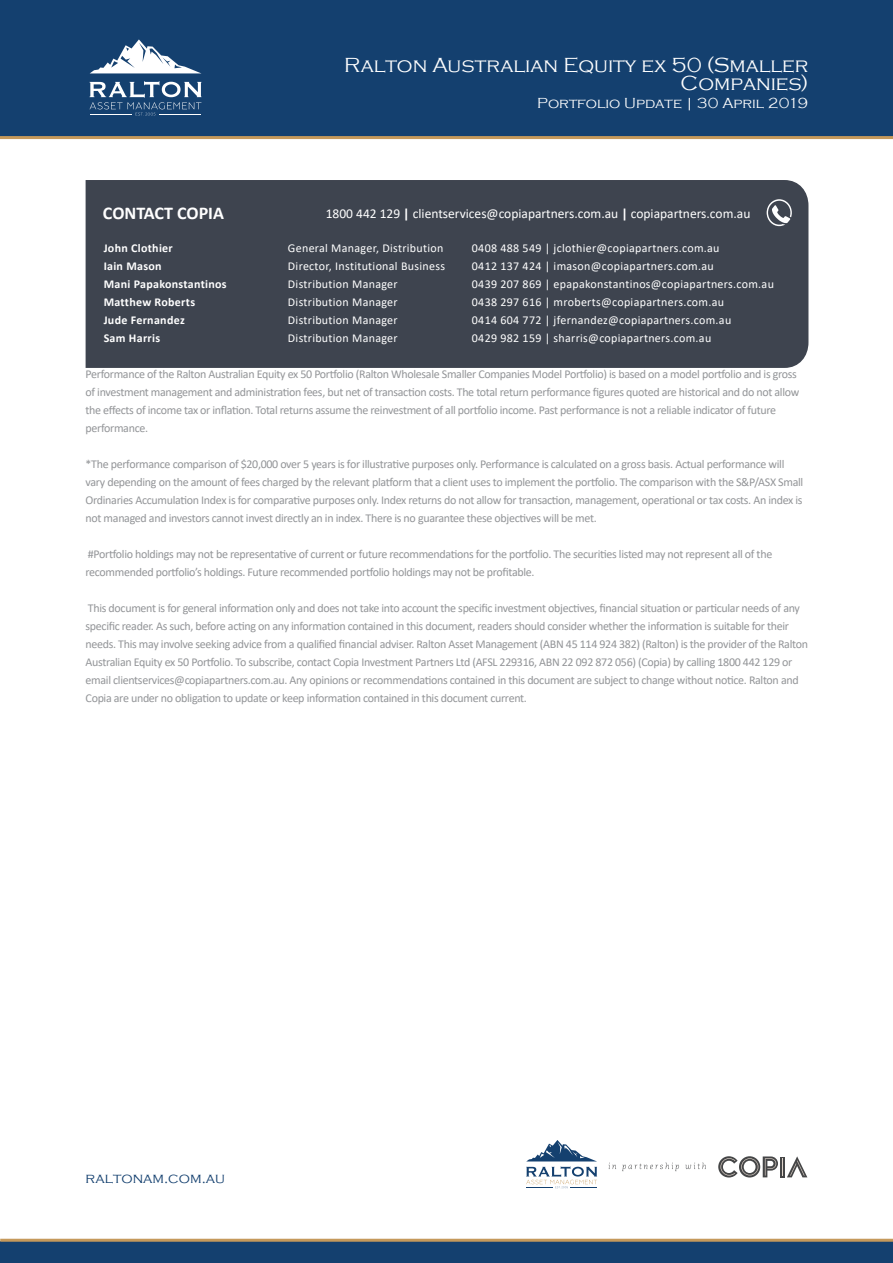
<style>
.page{position:relative;width:893px;height:1263px;background:#fff}
.page>*{position:absolute;margin:0;border:0;box-sizing:border-box;transform-origin:0 0}
.t1{font:300 21px/18px "Copperplate Gothic";color:#fff;text-align:right}
.t2{font:700 18px "Calibri";color:#fff}
.t3{font:300 15px "Copperplate Gothic";color:#fff}
.t4{font:300 15px "Copperplate Gothic";color:#14406f}
.t5{font:13.5px "Calibri";color:#fff}
.t6{font:12px/18px "Calibri";letter-spacing:-.025em;color:#939598}
.t7{font:12px "Calibri";letter-spacing:.025em;color:#fff}
.t8{font:700 12px "Calibri";letter-spacing:.025em;color:#fff}
.s1{font-weight:700}
</style>
<div class="page">
<div style="left:0;top:0;width:893px;height:138px;background:#14406f"></div>
<hr style="left:0;top:136px;width:893px;height:3px;background:#c5995b">
<div style="left:0;top:1242px;width:893px;height:21px;background:#14406f"></div>
<hr style="left:0;top:1239px;width:893px;height:3px;background:#c5995b">
<svg style="left:90px;top:39px;width:110px;height:34px"></svg>
<svg style="left:90px;top:81px;width:111px;height:35px"></svg>
<hr style="left:159px;top:114px;width:42px;height:1px;background:#fff">
<svg style="left:608px;top:1163px;width:8px;height:6px"></svg>
<svg style="left:622px;top:1163px;width:57px;height:8px"></svg>
<svg style="left:685px;top:1163px;width:21px;height:6px"></svg>
<svg style="left:718px;top:1156px;width:89px;height:21px"></svg>
<svg style="left:526px;top:1140px;width:71px;height:49px"></svg>
<div style="left:86px;top:180px;width:722px;height:188px;background:#3e444f"></div>
<svg style="left:766px;top:199px;width:26px;height:27px"></svg>
<h1 class="t1" style="left:344px;top:56px;width:466px">Ralton Australian Equity ex 50 (Smaller<br>Companies)</h1>
<p class="t3" style="left:537px;top:95px;width:272px">Portfolio Update | 30 April 2019</p>
<p class="t2" style="left:103px;top:201px;width:123px">CONTACT COPIA</p>
<p class="t5" style="left:326px;top:204px;width:426px">1800 442 129 <span class="s1">|</span> clientservices@copiapartners.com.au <span class="s1">|</span> copiapartners.com.au</p>
<p class="t8" style="left:104px;top:240px;width:71px">John Clothier</p>
<p class="t7" style="left:288px;top:240px;width:157px">General Manager, Distribution</p>
<p class="t7" style="left:472px;top:240px;width:249px">0408 488 549 | jclothier@copiapartners.com.au</p>
<p class="t8" style="left:104px;top:258px;width:60px">Iain Mason</p>
<p class="t7" style="left:288px;top:258px;width:159px">Director, Institutional Business</p>
<p class="t7" style="left:472px;top:258px;width:243px">0412 137 424 | imason@copiapartners.com.au</p>
<p class="t8" style="left:104px;top:276px;width:125px">Mani Papakonstantinos</p>
<p class="t7" style="left:288px;top:276px;width:111px">Distribution Manager</p>
<p class="t7" style="left:472px;top:276px;width:304px">0439 207 869 | epapakonstantinos@copiapartners.com.au</p>
<p class="t8" style="left:104px;top:294px;width:93px">Matthew Roberts</p>
<p class="t7" style="left:288px;top:294px;width:111px">Distribution Manager</p>
<p class="t7" style="left:472px;top:294px;width:254px">0438 297 616 | mroberts@copiapartners.com.au</p>
<p class="t8" style="left:104px;top:312px;width:83px">Jude Fernandez</p>
<p class="t7" style="left:288px;top:312px;width:111px">Distribution Manager</p>
<p class="t7" style="left:472px;top:312px;width:261px">0414 604 772 | jfernandez@copiapartners.com.au</p>
<p class="t8" style="left:104px;top:330px;width:58px">Sam Harris</p>
<p class="t7" style="left:288px;top:330px;width:111px">Distribution Manager</p>
<p class="t7" style="left:472px;top:330px;width:241px">0429 982 159 | sharris@copiapartners.com.au</p>
<p class="t6" style="left:86px;top:365px;width:715px">Performance of the Ralton Australian Equity ex 50 Portfolio (Ralton Wholesale Smaller Companies Model Portfolio) is based on a model portfolio and is gross of investment management and administration fees, but net of transaction costs. The total return performance figures quoted are historical and do not allow the effects of income tax or inflation. Total returns assume the reinvestment of all portfolio income. Past performance is not a reliable indicator of future performance.</p>
<p class="t6" style="left:86px;top:455px;width:719px">*The performance comparison of $20,000 over 5 years is for illustrative purposes only. Performance is calculated on a gross basis. Actual performance will vary depending on the amount of fees charged by the relevant platform that a client uses to implement the portfolio. The comparison with the S&amp;P/ASX Small Ordinaries Accumulation Index is for comparative purposes only. Index returns do not allow for transaction, management, operational or tax costs. An index is not managed and investors cannot invest directly an in index. There is no guarantee these objectives will be met.</p>
<p class="t6" style="left:86px;top:545px;width:688px">#Portfolio holdings may not be representative of current or future recommendations for the portfolio. The securities listed may not represent all of the recommended portfolio’s holdings. Future recommended portfolio holdings may not be profitable.</p>
<p class="t6" style="left:86px;top:599px;width:724px">This document is for general information only and does not take into account the specific investment objectives, financial situation or particular needs of any specific reader. As such, before acting on any information contained in this document, readers should consider whether the information is suitable for their needs. This may involve seeking advice from a qualified financial adviser. Ralton Asset Management (ABN 45 114 924 382) (Ralton) is the provider of the Ralton Australian Equity ex 50 Portfolio. To subscribe, contact Copia Investment Partners Ltd (AFSL 229316, ABN 22 092 872 056) (Copia) by calling 1800 442 129 or email clientservices@copiapartners.com.au. Any opinions or recommendations contained in this document are subject to change without notice. Ralton and Copia are under no obligation to update or keep information contained in this document current.</p>
<p class="t4" style="left:86px;top:1170px;width:141px">raltonam.com.au</p>
</div>
